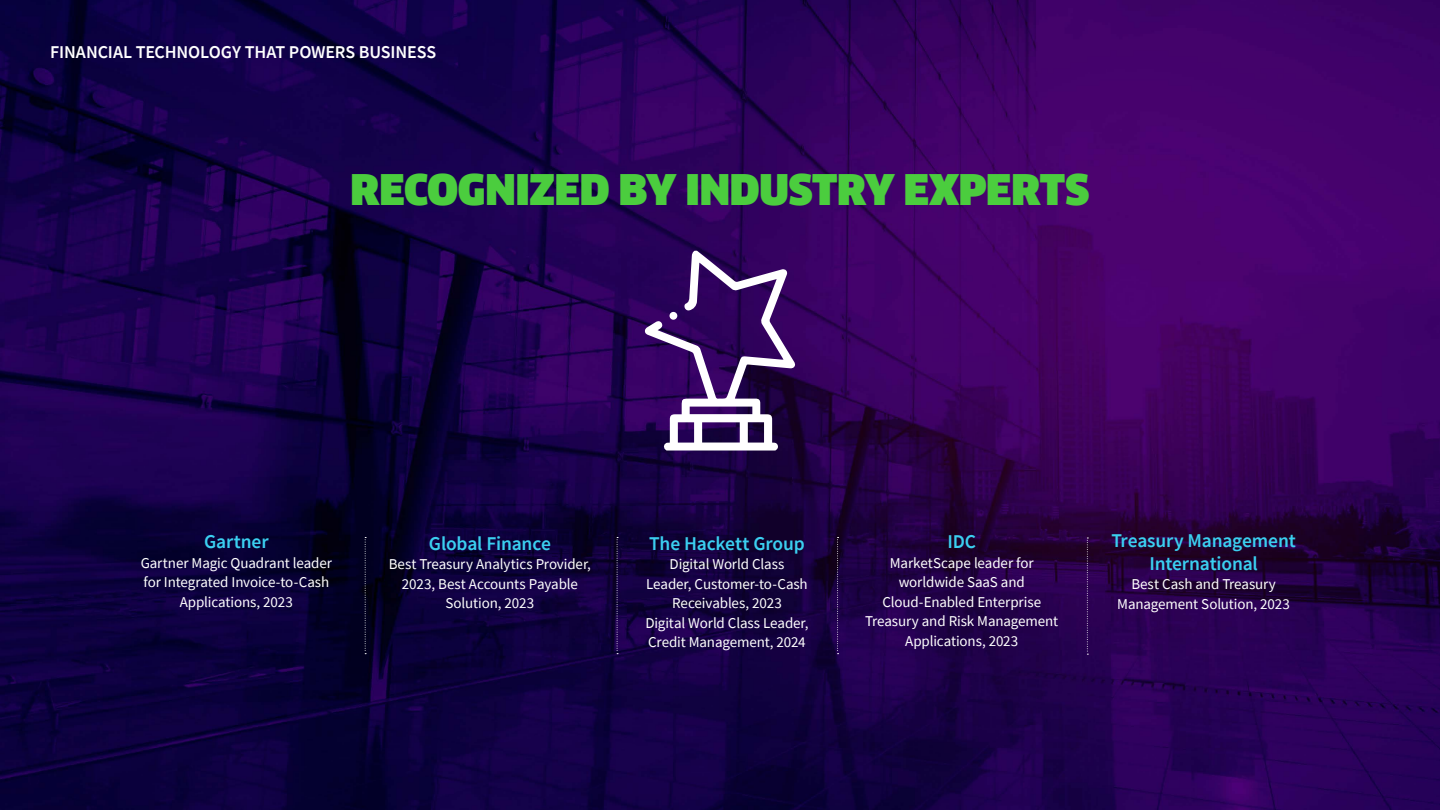
<style>
.page{position:relative;width:1440px;height:810px;background:#fff}
.page>*{position:absolute;margin:0;border:0;box-sizing:border-box;transform-origin:0 0}
.t1{font:900 41.25px "Clan Offc Pro";letter-spacing:-.01em;color:#4bcd3e}
.t2{font:600 19.5px/22.5px "Source Sans Pro";letter-spacing:-.01em;color:#3bcff0;text-align:center}
.t3{font:600 18px "Source Sans Pro";letter-spacing:-.01em;color:#fff}
.t4{font:15px/19.5px "Source Sans Pro";letter-spacing:-.01em;color:#fff;text-align:center}
</style>
<div class="page">
<img style="left:0;top:0;width:1440px;height:810px">
<svg style="left:837px;top:537px;width:2px;height:117px"></svg>
<svg style="left:617px;top:537px;width:1px;height:117px"></svg>
<svg style="left:365px;top:537px;width:1px;height:117px"></svg>
<svg style="left:1087px;top:538px;width:1px;height:117px"></svg>
<svg style="left:645px;top:251px;width:151px;height:200px"></svg>
<div style="left:669px;top:312px;width:8px;height:8px;background:#fff;border-radius:50%"></div>
<p class="t3" style="left:50px;top:40px;width:388px">FINANCIAL TECHNOLOGY THAT POWERS BUSINESS</p>
<h1 class="t1" style="left:351px;top:166px;width:740px">RECOGNIZED BY INDUSTRY EXPERTS</h1>
<h2 class="t2" style="left:204px;top:530px;width:66px">Gartner</h2>
<p class="t4" style="left:141px;top:553px;width:193px">Gartner Magic Quadrant leader for Integrated Invoice-to-Cash<br>Applications, 2023</p>
<h2 class="t2" style="left:429px;top:532px;width:124px">Global Finance</h2>
<p class="t4" style="left:389px;top:554px;width:204px">Best Treasury Analytics Provider,<br>2023, Best Accounts Payable<br>Solution, 2023</p>
<h2 class="t2" style="left:649px;top:532px;width:157px">The Hackett Group</h2>
<p class="t4" style="left:645px;top:554px;width:165px">Digital World Class<br>Leader, Customer-to-Cash<br>Receivables, 2023<br>Digital World Class Leader,<br>Credit Management, 2024</p>
<h2 class="t2" style="left:947px;top:530px;width:30px">IDC</h2>
<p class="t4" style="left:865px;top:553px;width:195px">MarketScape leader for worldwide SaaS and<br>Cloud-Enabled Enterprise<br>Treasury and Risk Management<br>Applications, 2023</p>
<h2 class="t2" style="left:1112px;top:529px;width:186px">Treasury Management<br>International</h2>
<p class="t4" style="left:1117px;top:574px;width:174px">Best Cash and Treasury<br>Management Solution, 2023</p>
</div>
